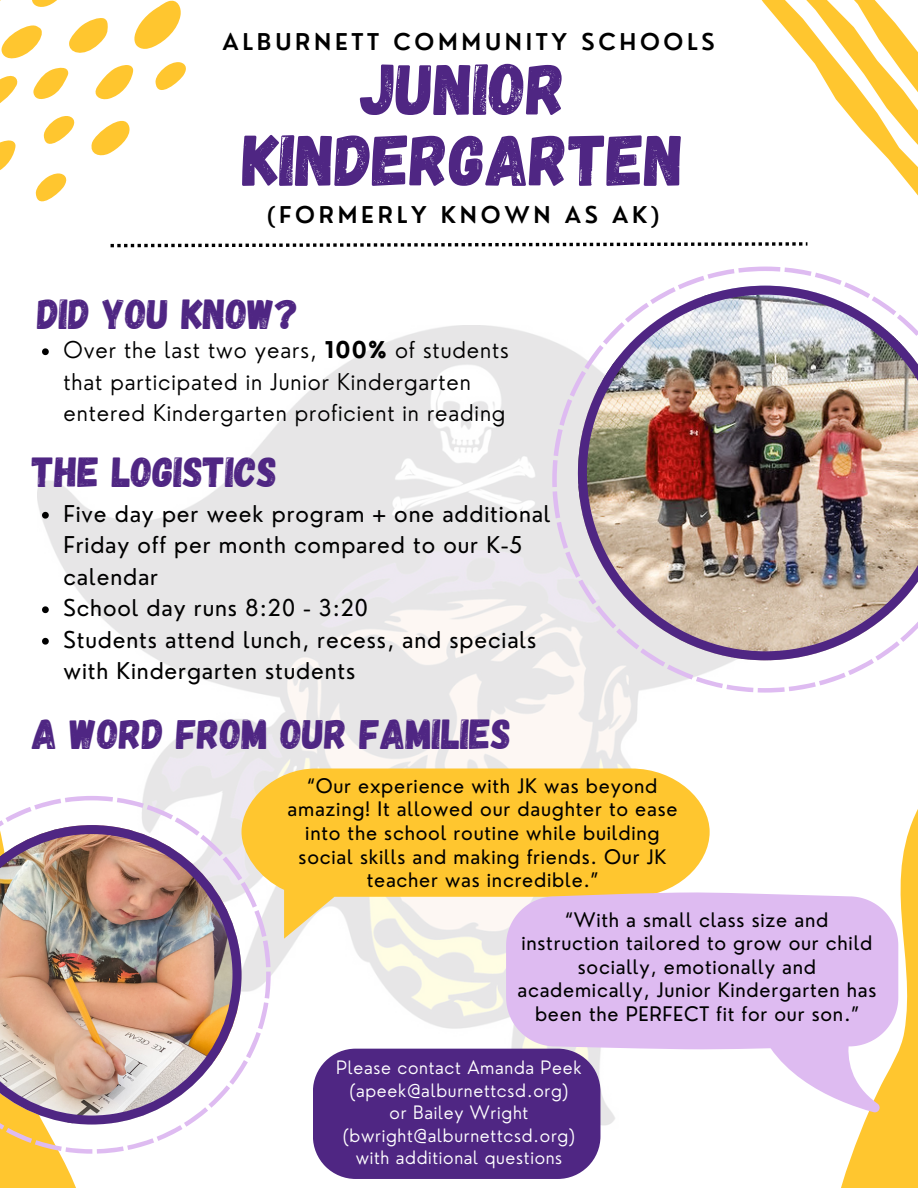
<style>
.page{position:relative;width:918px;height:1188px;background:#fff}
.page>*{position:absolute;margin:0;border:0;box-sizing:border-box;transform-origin:0 0}
.t1{font:72.45px/70.8px "Gagalin";color:#4f2683;text-align:center}
.t2{font:42px "Gagalin";color:#4f2683}
.t3{font:22.5px/31.5px "Nourd";letter-spacing:.04em;color:#000}
.t4{font:300 22.5px/31.5px "Nourd";letter-spacing:.04em;color:#000}
.t5{font:600 22.5px "Nourd";letter-spacing:.165em;color:#000}
.t6{font:19.5px/23.7px "Nourd";letter-spacing:.04em;color:#000;text-align:center}
.t7{font:300 18px/22.5px "Nourd";letter-spacing:.04em;color:#fff;text-align:center}
.s1{font-weight:700}
</style>
<div class="page">
<svg style="left:111px;top:242px;width:604px;height:5px"></svg>
<img style="left:37px;top:326px;width:685px;height:815px">
<svg style="left:0;top:0;width:186px;height:202px"></svg>
<svg style="left:761px;top:0;width:157px;height:196px"></svg>
<svg style="left:841px;top:809px;width:77px;height:379px;fill:#ffc62f"></svg>
<svg style="left:0;top:1154px;width:76px;height:34px;background:#ffcb43"></svg>
<svg style="left:0;top:796px;width:271px;height:358px"></svg>
<svg style="left:42px;top:512px;width:7px;height:7px"></svg>
<svg style="left:42px;top:606px;width:7px;height:7px"></svg>
<svg style="left:42px;top:638px;width:7px;height:7px"></svg>
<div style="left:313px;top:1049px;width:287px;height:130px;background:#4f2683"></div>
<img style="left:552px;top:267px;width:366px;height:426px">
<img style="left:0;top:825px;width:241px;height:299px">
<svg style="left:242px;top:769px;width:468px;height:128px;background:#fec93c"></svg>
<div style="left:506px;top:892px;width:392px;height:157px;background:#debbf1"></div>
<svg style="left:752px;top:1004px;width:128px;height:108px"></svg>
<svg style="left:42px;top:348px;width:7px;height:7px"></svg>
<h4 class="t5" style="left:223px;top:28px;width:494px">ALBURNETT COMMUNITY SCHOOLS</h4>
<p class="t1" style="left:243px;top:50px;width:443px">JUNIOR<br>KINDERGARTEN</p>
<p class="t5" style="left:267px;top:200px;width:394px">(FORMERLY KNOWN AS AK)</p>
<h2 class="t2" style="left:37px;top:287px;width:263px">DID YOU KNOW?</h2>
<h4 class="t4" style="left:64px;top:334px;width:447px">Over the last two years, <span class="s1">100%</span> of students that participated in Junior Kindergarten entered Kindergarten proficient in reading</h4>
<h4 class="t2" style="left:32px;top:445px;width:247px">THE LOGISTICS</h4>
<p class="t3" style="left:64px;top:498px;width:489px">Five day per week program + one additional<br>Friday off per month compared to our K-5 calendar</p>
<p class="t3" style="left:64px;top:592px;width:306px">School day runs 8:20 - 3:20</p>
<h3 class="t3" style="left:64px;top:624px;width:474px">Students attend lunch, recess, and specials with Kindergarten students</h3>
<h4 class="t2" style="left:32px;top:707px;width:481px">A WORD FROM OUR FAMILIES</h4>
<h2 class="t6" style="left:288px;top:774px;width:391px">“Our experience with JK was beyond amazing! It allowed our daughter to ease into the school routine while building social skills and making friends. Our JK teacher was incredible.”</h2>
<p class="t6" style="left:517px;top:907px;width:361px">“With a small class size and instruction tailored to grow our child socially, emotionally and academically, Junior Kindergarten has been the PERFECT fit for our son.”</p>
<h3 class="t7" style="left:336px;top:1056px;width:247px">Please contact Amanda Peek (apeek@alburnettcsd.org)</h3>
<h2 class="t7" style="left:343px;top:1101px;width:234px">or Bailey Wright (bwright@alburnettcsd.org) with additional questions</h2>
</div>
